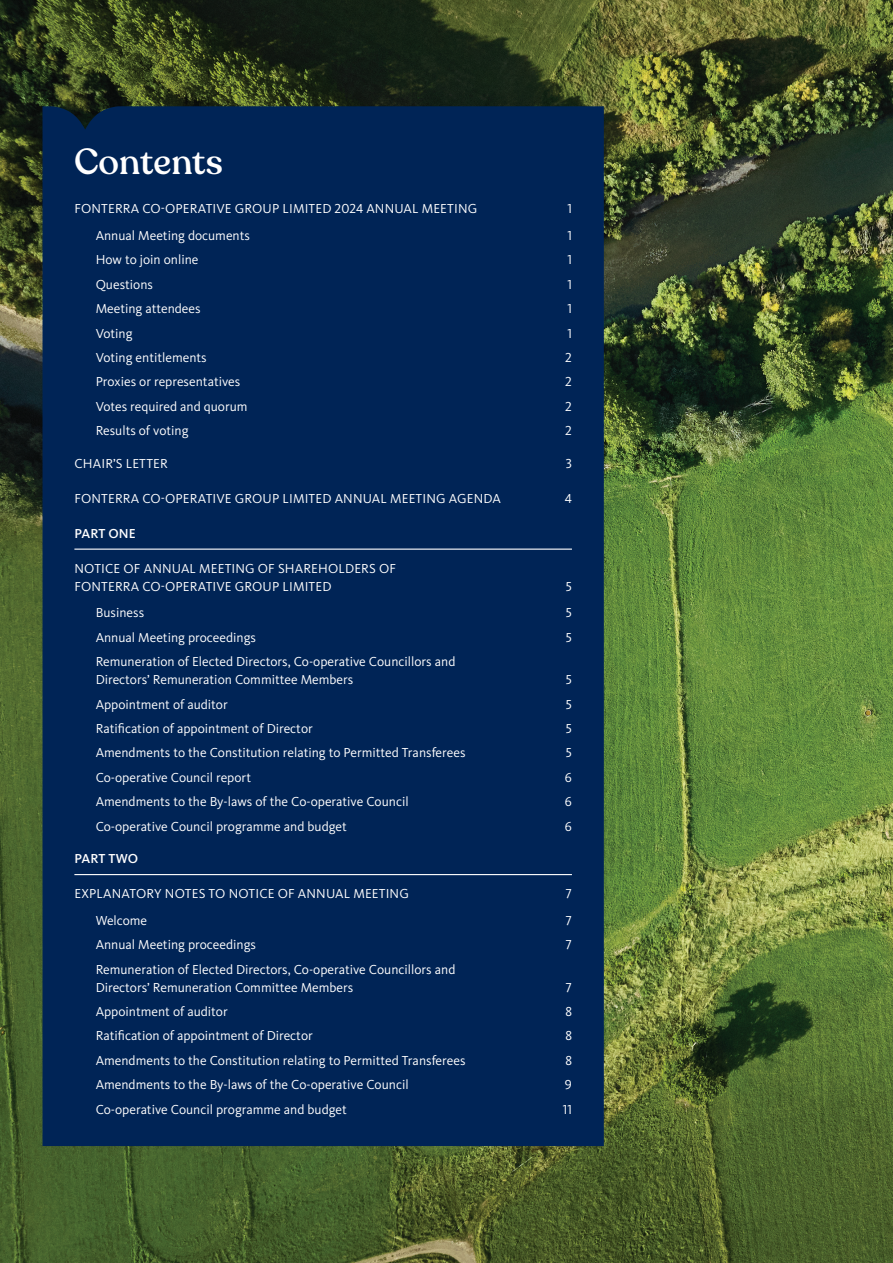
<style>
.page{position:relative;width:893px;height:1263px;background:#fff}
.page>*{position:absolute;margin:0;border:0;box-sizing:border-box;transform-origin:0 0}
.HEADING_1{font:500 36px "Recoleta Alt";color:#fff}
.t1{font:13.5px/18px "Kievit OT";color:#fff}
.t2{font:500 13.5px "Kievit OT";letter-spacing:.005em;color:#fff}
</style>
<div class="page">
<img style="left:0;top:0;width:893px;height:1263px">
<div style="left:43px;top:106px;width:561px;height:1040px;background:#002456"></div>
<hr style="left:74px;top:549px;width:498px;height:1px;background:#fff">
<hr style="left:74px;top:874px;width:498px;height:1px;background:#fff">
<p class="HEADING_1" style="left:74px;top:140px;width:150px">Contents</p>
<p class="t1" style="left:74px;top:200px;width:404px">FONTERRA CO-OPERATIVE GROUP LIMITED 2024 ANNUAL MEETING</p>
<p class="t1" style="left:567px;top:200px;width:6px">1</p>
<p class="t1" style="left:96px;top:226px;width:156px">Annual Meeting documents</p>
<p class="t1" style="left:567px;top:226px;width:6px">1</p>
<p class="t1" style="left:96px;top:251px;width:104px">How to join online</p>
<p class="t1" style="left:567px;top:251px;width:6px">1</p>
<p class="t1" style="left:96px;top:275px;width:59px">Questions</p>
<p class="t1" style="left:567px;top:275px;width:6px">1</p>
<p class="t1" style="left:96px;top:299px;width:107px">Meeting attendees</p>
<p class="t1" style="left:567px;top:299px;width:6px">1</p>
<p class="t1" style="left:96px;top:324px;width:38px">Voting</p>
<p class="t1" style="left:567px;top:324px;width:6px">1</p>
<p class="t1" style="left:96px;top:348px;width:113px">Voting entitlements</p>
<p class="t1" style="left:565px;top:348px;width:8px">2</p>
<p class="t1" style="left:96px;top:373px;width:146px">Proxies or representatives</p>
<p class="t1" style="left:565px;top:373px;width:8px">2</p>
<p class="t1" style="left:96px;top:397px;width:153px">Votes required and quorum</p>
<p class="t1" style="left:565px;top:397px;width:8px">2</p>
<p class="t1" style="left:96px;top:421px;width:94px">Results of voting</p>
<p class="t1" style="left:565px;top:421px;width:8px">2</p>
<p class="t1" style="left:74px;top:454px;width:95px">CHAIR’S LETTER</p>
<p class="t1" style="left:566px;top:454px;width:8px">3</p>
<p class="t1" style="left:74px;top:489px;width:428px">FONTERRA CO-OPERATIVE GROUP LIMITED ANNUAL MEETING AGENDA</p>
<p class="t1" style="left:565px;top:489px;width:9px">4</p>
<p class="t2" style="left:74px;top:525px;width:63px">PART ONE</p>
<p class="t1" style="left:74px;top:559px;width:323px">NOTICE OF ANNUAL MEETING OF SHAREHOLDERS OF<br>FONTERRA CO-OPERATIVE GROUP LIMITED</p>
<p class="t1" style="left:566px;top:577px;width:7px">5</p>
<p class="t1" style="left:96px;top:604px;width:50px">Business</p>
<p class="t1" style="left:566px;top:604px;width:7px">5</p>
<p class="t1" style="left:96px;top:628px;width:162px">Annual Meeting proceedings</p>
<p class="t1" style="left:566px;top:628px;width:7px">5</p>
<p class="t1" style="left:96px;top:653px;width:361px">Remuneration of Elected Directors, Co-operative Councillors and<br>Directors’ Remuneration Committee Members</p>
<p class="t1" style="left:566px;top:670px;width:7px">5</p>
<p class="t1" style="left:96px;top:695px;width:134px">Appointment of auditor</p>
<p class="t1" style="left:566px;top:695px;width:7px">5</p>
<p class="t1" style="left:96px;top:719px;width:219px">Ratification of appointment of Director</p>
<p class="t1" style="left:566px;top:719px;width:7px">5</p>
<p class="t1" style="left:96px;top:744px;width:371px">Amendments to the Constitution relating to Permitted Transferees</p>
<p class="t1" style="left:566px;top:744px;width:7px">5</p>
<p class="t1" style="left:96px;top:768px;width:157px">Co-operative Council report</p>
<p class="t1" style="left:565px;top:768px;width:8px">6</p>
<p class="t1" style="left:96px;top:792px;width:314px">Amendments to the By-laws of the Co-operative Council</p>
<p class="t1" style="left:565px;top:792px;width:8px">6</p>
<p class="t1" style="left:96px;top:817px;width:253px">Co-operative Council programme and budget</p>
<p class="t1" style="left:565px;top:817px;width:8px">6</p>
<p class="t2" style="left:74px;top:851px;width:65px">PART TWO</p>
<p class="t1" style="left:74px;top:885px;width:336px">EXPLANATORY NOTES TO NOTICE OF ANNUAL MEETING</p>
<p class="t1" style="left:566px;top:885px;width:8px">7</p>
<p class="t1" style="left:96px;top:911px;width:53px">Welcome</p>
<p class="t1" style="left:566px;top:911px;width:8px">7</p>
<p class="t1" style="left:96px;top:936px;width:162px">Annual Meeting proceedings</p>
<p class="t1" style="left:566px;top:936px;width:8px">7</p>
<p class="t1" style="left:96px;top:960px;width:361px">Remuneration of Elected Directors, Co-operative Councillors and<br>Directors’ Remuneration Committee Members</p>
<p class="t1" style="left:566px;top:978px;width:8px">7</p>
<p class="t1" style="left:96px;top:1002px;width:134px">Appointment of auditor</p>
<p class="t1" style="left:565px;top:1002px;width:8px">8</p>
<p class="t1" style="left:96px;top:1027px;width:219px">Ratification of appointment of Director</p>
<p class="t1" style="left:565px;top:1027px;width:8px">8</p>
<p class="t1" style="left:96px;top:1051px;width:371px">Amendments to the Constitution relating to Permitted Transferees</p>
<p class="t1" style="left:565px;top:1051px;width:8px">8</p>
<p class="t1" style="left:96px;top:1075px;width:314px">Amendments to the By-laws of the Co-operative Council</p>
<p class="t1" style="left:565px;top:1075px;width:8px">9</p>
<p class="t1" style="left:96px;top:1100px;width:253px">Co-operative Council programme and budget</p>
<p class="t1" style="left:563px;top:1100px;width:11px">11</p>
</div>
